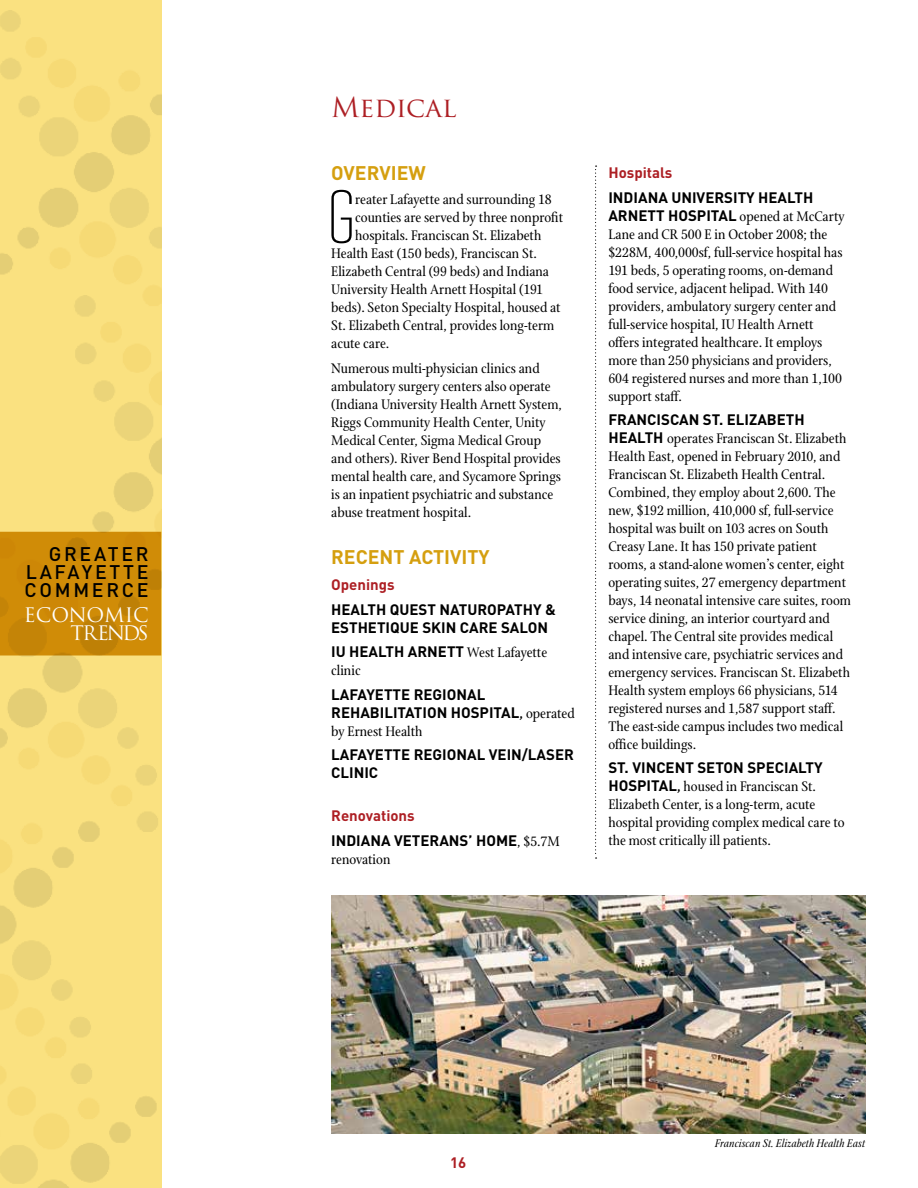
<style>
.page{position:relative;width:918px;height:1188px;background:#fff}
.page>*{position:absolute;margin:0;border:0;box-sizing:border-box;transform-origin:0 0}
.t1{font:300 75px "Solano Gothic Retro MVB";color:#000}
.t2{font:27px "Trajan Pro";color:#ad1f24}
.t3{font:500 19.5px/18px "DIN";letter-spacing:.14em;color:#000;text-align:justify}
.t4{font:700 19.5px "DIN";letter-spacing:.09em;color:#d59f0f}
.t5{font:19.5px/18px "Trajan Pro";letter-spacing:-.02em;color:#fff;text-align:right}
.t6{font:15px/18px "Stone Print";color:#000}
.t7{font:700 15px/18px "DIN";color:#000}
.t8{font:700 15px "DIN";color:#ad1f24}
.t9{font:italic 12px "Stone Print";color:#000}
.s1{font-family:"DIN";font-weight:700}
.s2{font-family:"Stone Print"}
.s3{font-family:"Stone Print";font-weight:400}
.s4{font-weight:700}
</style>
<div class="page">
<svg style="left:595px;top:166px;width:2px;height:693px"></svg>
<img style="left:331px;top:896px;width:534px;height:238px">
<div style="left:0;top:0;width:161px;height:1188px;background:#fae180"></div>
<svg style="left:0;top:532px;width:161px;height:124px;background:#cc8907"></svg>
<h3 class="t3" style="left:25px;top:545px;width:126px;text-indent:24px">GREATER LAFAYETTE COMMERCE</h3>
<h3 class="t5" style="left:24px;top:606px;width:126px">ECONOMIC<br>TRENDS</h3>
<h2 class="t2" style="left:331px;top:90px;width:127px">Medical</h2>
<h3 class="t4" style="left:331px;top:160px;width:96px">OVERVIEW</h3>
<p class="t6" style="left:355px;top:190px;width:198px">reater Lafayette and surrounding 18</p>
<p class="t6" style="left:355px;top:208px;width:209px">counties are served by three nonprofit</p>
<p class="t6" style="left:355px;top:226px;width:188px">hospitals. Franciscan St. Elizabeth</p>
<p class="t6" style="left:331px;top:244px;width:207px">Health East (150 beds), Franciscan St.</p>
<p class="t6" style="left:331px;top:262px;width:219px">Elizabeth Central (99 beds) and Indiana</p>
<p class="t6" style="left:331px;top:280px;width:213px">University Health Arnett Hospital (191</p>
<p class="t6" style="left:331px;top:298px;width:231px">beds). Seton Specialty Hospital, housed at</p>
<p class="t6" style="left:331px;top:316px;width:225px">St. Elizabeth Central, provides long-term</p>
<p class="t6" style="left:331px;top:334px;width:60px">acute care.</p>
<p class="t6" style="left:331px;top:359px;width:232px">Numerous multi-physician clinics and ambulatory surgery centers also operate (Indiana University Health Arnett System, Riggs Community Health Center, Unity Medical Center, Sigma Medical Group and others). River Bend Hospital provides mental health care, and Sycamore Springs is an inpatient psychiatric and substance abuse treatment hospital.</p>
<h3 class="t4" style="left:331px;top:544px;width:159px">RECENT ACTIVITY</h3>
<p class="t8" style="left:331px;top:575px;width:65px">OPENINGS</p>
<p class="t7" style="left:331px;top:600px;width:226px">HEALTH QUEST NATUROPATHY &amp;<br>ESTHETIQUE</p>
<h1 class="t1" style="left:327px;top:176px;width:31px">G</h1>
<p class="t7" style="left:422px;top:618px;width:48px">SKINCARE</p>
<p class="t7" style="left:501px;top:618px;width:46px">SALON</p>
<p class="t7" style="left:331px;top:642px;width:97px">I U HEALTH ARNE</p>
<p class="t6" style="left:447px;top:643px;width:102px"><span class="s1">TT</span> West Lafayette</p>
<p class="t6" style="left:331px;top:661px;width:31px">clinic</p>
<p class="t7" style="left:331px;top:685px;width:156px">LAFAYETTE REGIONAL<br>REHAB</p>
<p class="t7" style="left:380px;top:703px;width:197px">ILITATION HOSPITAL<span class="s2">,</span> <span class="s3">operated</span></p>
<p class="t6" style="left:331px;top:722px;width:93px">by Ernest Health</p>
<p class="t7" style="left:331px;top:745px;width:234px">LAFAYETTE REGIONAL VEIN/LASER<br>CLINIC</p>
<p class="t8" style="left:331px;top:806px;width:85px">RENOVATIONS</p>
<p class="t7" style="left:331px;top:831px;width:41px">INDIANA</p>
<p class="t7" style="left:394px;top:831px;width:37px">VETERAN</p>
<p class="t7" style="left:460px;top:831px;width:102px">S’ HOME<span class="s3">, $5.7M</span></p>
<p class="t6" style="left:331px;top:850px;width:61px">renovation</p>
<p class="t8" style="left:608px;top:163px;width:66px">HOSPITALS</p>
<p class="t7" style="left:608px;top:187px;width:41px">INDIANA</p>
<p class="t7" style="left:671px;top:187px;width:141px">UN IVERSITY HEALTH</p>
<p class="t7" style="left:608px;top:205px;width:20px">ARNE</p>
<p class="t6" style="left:608px;top:207px;width:238px;text-indent:39px"><span class="s1">TT HOSPITAL</span> opened at McCarty Lane and CR 500 E in October 2008; the $228M, 400,000sf, full-service hospital has 191 beds, 5 operating rooms, on-demand food service, adjacent helipad. With 140 providers, ambulatory surgery center and full-service hospital, IU Health Arnett offers integrated healthcare. It employs more than 250 physicians and providers, 604 registered nurses and more than 1,100 support staff.</p>
<p class="t7" style="left:608px;top:410px;width:11px">FRAN</p>
<p class="t7" style="left:647px;top:410px;width:121px">CISCAN ST. ELIZABE</p>
<p class="t7" style="left:786px;top:410px;width:18px">TH</p>
<p class="t6" style="left:608px;top:429px;width:244px"><span class="s1">HEA LTH</span> operates Franciscan St. Elizabeth Health East, opened in February 2010, and Franciscan St. Elizabeth Health Central.<br>Combined, they employ about 2,600. The new, $192 million, 410,000 sf, full-service hospital was built on 103 acres on South Creasy Lane. It has 150 private patient rooms, a stand-alone women’s center, eight operating suites, 27 emergency department bays, 14 neonatal intensive care suites, room service dining, an interior courtyard and chapel. The Central site provides medical and intensive care, psychiatric services and emergency services. Franciscan St. Elizabeth Health system employs 66 physicians, 514 registered nurses and 1,587 support staff.<br>The east-side campus includes two medical office buildings.</p>
<p class="t7" style="left:608px;top:758px;width:215px">ST. VIN CENT SETON SPECIALTY</p>
<p class="t6" style="left:608px;top:778px;width:238px"><span class="s1">HOSPITAL</span><span class="s4">,</span> housed in Franciscan St.<br>Elizabeth Center, is a long-term, acute hospital providing complex medical care to the most critically ill patients.</p>
<p class="t8" style="left:450px;top:1153px;width:18px">16</p>
<p class="t9" style="left:715px;top:1136px;width:152px">Franciscan St. Elizabeth Health East</p>
</div>
